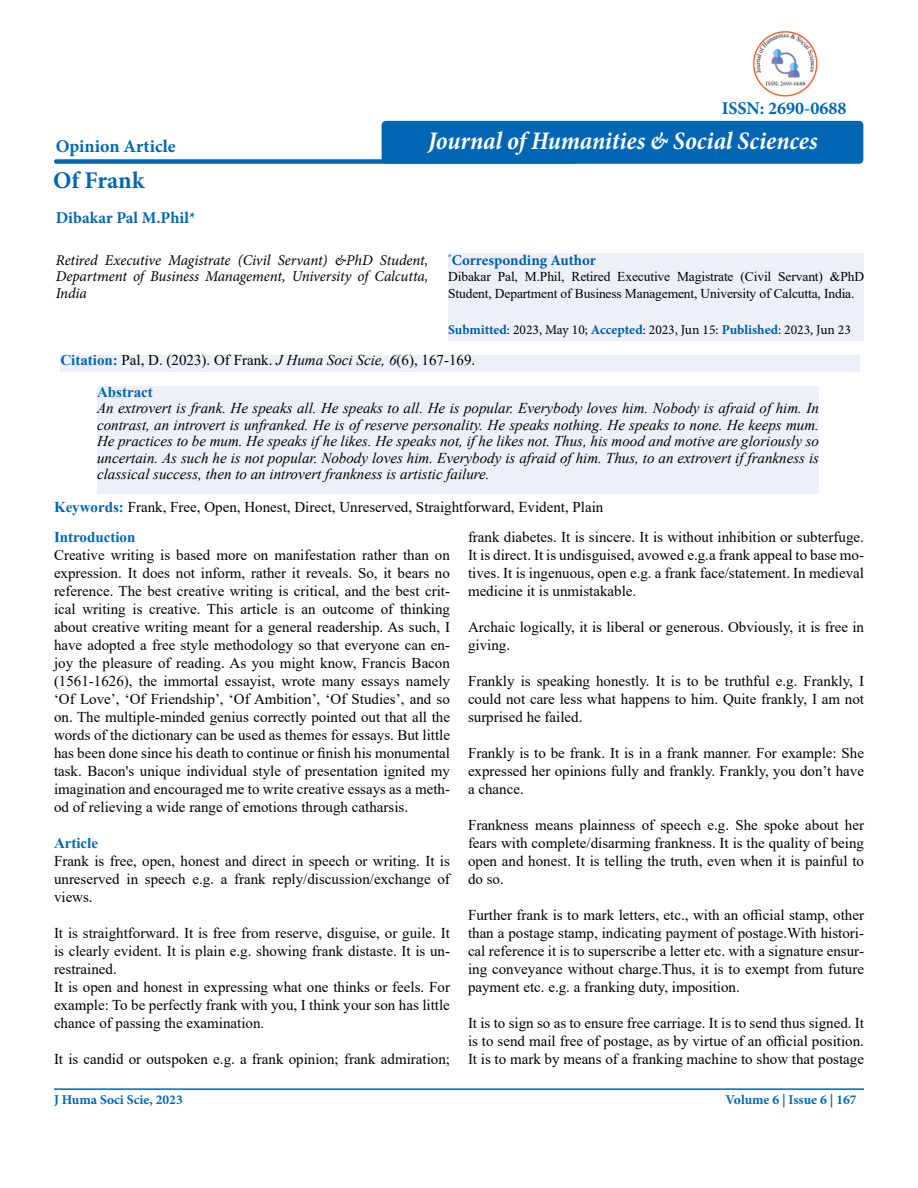
<style>
.page{position:relative;width:918px;height:1188px;background:#fff}
.page>*{position:absolute;margin:0;border:0;box-sizing:border-box;transform-origin:0 0}
.t1{font:italic 700 condensed 25.5px "Minion Pro";color:#fff}
.t2{font:700 24px "Minion Pro";color:#0066b3}
.t3{font:700 18px "Minion Pro";color:#0066b3}
.t4{font:700 16.5px "Minion Pro";color:#0066b3}
.t5{font:15px/18px "Times New Roman";color:#000;text-align:justify}
.t6{font:italic 15px/16.5px "Times New Roman";color:#000;text-align:justify}
.t7{font:italic 15px/16.5px "Minion Pro";letter-spacing:-.01em;color:#000;text-align:justify}
.t8{font:700 15px "Minion Pro";color:#005da4}
.t9{font:700 15px "Times New Roman";color:#0066b3}
.t10{font:13.5px/16.5px "Times New Roman";letter-spacing:-.01em;color:#000}
.t11{font:13.5px "Minion Pro";color:#000}
.t12{font:700 13.5px "Minion Pro";color:#0066b3}
.s1{font-weight:700;color:#005da4}
.s2{font-weight:700;color:#0066b3}
.s3{font-style:italic}
</style>
<div class="page">
<div style="left:60px;top:355px;width:800px;height:17px;background:#eef0f9"></div>
<div style="left:54px;top:159px;width:523px;height:5px;background:#0066b3;border-radius:2px"></div>
<hr style="left:54px;top:1088px;width:810px;height:2px;background:#0066b3">
<div style="left:382px;top:121px;width:481px;height:43px;background:#0066b3;border-radius:4px"></div>
<div style="left:448px;top:254px;width:416px;height:87px;background:#eef0f9"></div>
<div style="left:97px;top:386px;width:722px;height:107px;background:#eef0f9"></div>
<img style="left:752px;top:30px;width:66px;height:67px">
<p class="t3" style="left:56px;top:133px;width:121px">Opinion Article</p>
<h2 class="t2" style="left:53px;top:164px;width:93px">Of Frank</h2>
<p class="t3" style="left:722px;top:95px;width:126px">ISSN: 2690-0688</p>
<h1 class="t1" style="left:428px;top:123px;width:391px">Journal of Humanities &amp; Social Sciences</h1>
<p class="t4" style="left:56px;top:206px;width:142px">Dibakar Pal M.Phil*</p>
<p class="t7" style="left:56px;top:252px;width:374px">Retired Executive Magistrate (Civil Servant) &amp;PhD Student, Department of Business Management, University of Calcutta, India</p>
<p class="t8" style="left:448px;top:249px;width:149px"><sup>*</sup>Corresponding Author</p>
<p class="t10" style="left:448px;top:268px;width:417px">Dibakar Pal, M.Phil, Retired Executive Magistrate (Civil Servant) &amp;PhD<br>Student, Department of Business Management, University of Calcutta, India.</p>
<p class="t11" style="left:448px;top:320px;width:404px"><span class="s1">Submitted</span>: 2023, May 10; <span class="s1">Accepted</span>: 2023, Jun 15: <span class="s1">Published</span>: 2023, Jun 23</p>
<p class="t5" style="left:60px;top:351px;width:416px"><span class="s2">Citation:</span> Pal, D. (2023). Of Frank. <span class="s3">J Huma Soci Scie, 6</span>(6), 167-169.</p>
<p class="t9" style="left:97px;top:381px;width:57px">Abstract</p>
<p class="t6" style="left:97px;top:399px;width:723px">An extrovert is frank. He speaks all. He speaks to all. He is popular. Everybody loves him. Nobody is afraid of him. In contrast, an introvert is unfranked. He is of reserve personality. He speaks nothing. He speaks to none. He keeps mum.<br>He practices to be mum. He speaks if he likes. He speaks not, if he likes not. Thus, his mood and motive are gloriously so uncertain. As such he is not popular. Nobody loves him. Everybody is afraid of him. Thus, to an extrovert if frankness is classical success, then to an introvert frankness is artistic failure.</p>
<p class="t5" style="left:54px;top:491px;width:551px;line-height:30.3px"><span class="s2">Keywords:</span> Frank, Free, Open, Honest, Direct, Unreserved, Straightforward, Evident, Plain<br><span class="s2">Introduction</span></p>
<p class="t5" style="left:54px;top:546px;width:398px">Creative writing is based more on manifestation rather than on expression. It does not inform, rather it reveals. So, it bears no reference. The best creative writing is critical, and the best crit&shy;ical writing is creative. This article is an outcome of thinking about creative writing meant for a general readership. As such, I have adopted a free style methodology so that everyone can en&shy;joy the pleasure of reading. As you might know, Francis Bacon (1561-1626), the immortal essayist, wrote many essays namely ‘Of Love’, ‘Of Friendship’, ‘Of Ambition’, ‘Of Studies’, and so on. The multiple-minded genius correctly pointed out that all the words of the dictionary can be used as themes for essays. But little has been done since his death to continue or finish his monumental task. Bacon's unique individual style of presentation ignited my imagination and encouraged me to write creative essays as a meth&shy;od of relieving a wide range of emotions through catharsis.</p>
<p class="t9" style="left:54px;top:832px;width:46px">Article</p>
<p class="t5" style="left:54px;top:852px;width:397px">Frank is free, open, honest and direct in speech or writing. It is unreserved in speech e.g. a frank reply/discussion/exchange of views.</p>
<p class="t5" style="left:54px;top:924px;width:398px;text-align:left">It is straightforward. It is free from reserve, disguise, or guile. It is clearly evident. It is plain e.g. showing frank distaste. It is un&shy;restrained.<br>It is open and honest in expressing what one thinks or feels. For example: To be perfectly frank with you, I think your son has little chance of passing the examination.</p>
<p class="t5" style="left:54px;top:1050px;width:398px">It is candid or outspoken e.g. a frank opinion; frank admiration;</p>
<p class="t5" style="left:468px;top:528px;width:398px">frank diabetes. It is sincere. It is without inhibition or subterfuge.<br>It is direct. It is undisguised, avowed e.g.a frank appeal to base mo&shy;tives. It is ingenuous, open e.g. a frank face/statement. In medieval medicine it is unmistakable.</p>
<p class="t5" style="left:468px;top:618px;width:398px">Archaic logically, it is liberal or generous. Obviously, it is free in giving.</p>
<p class="t5" style="left:468px;top:672px;width:398px">Frankly is speaking honestly. It is to be truthful e.g. Frankly, I could not care less what happens to him. Quite frankly, I am not surprised he failed.</p>
<p class="t5" style="left:468px;top:744px;width:398px">Frankly is to be frank. It is in a frank manner. For example: She expressed her opinions fully and frankly. Frankly, you don’t have a chance.</p>
<p class="t5" style="left:468px;top:816px;width:398px">Frankness means plainness of speech e.g. She spoke about her fears with complete/disarming frankness. It is the quality of being open and honest. It is telling the truth, even when it is painful to do so.</p>
<p class="t5" style="left:468px;top:906px;width:398px">Further frank is to mark letters, etc., with an official stamp, other than a postage stamp, indicating payment of postage.With histori&shy;cal reference it is to superscribe a letter etc. with a signature ensur&shy;ing conveyance without charge.Thus, it is to exempt from future payment etc. e.g. a franking duty, imposition.</p>
<p class="t5" style="left:468px;top:1014px;width:398px">It is to sign so as to ensure free carriage. It is to send thus signed. It is to send mail free of postage, as by virtue of an official position.<br>It is to mark by means of a franking machine to show that postage</p>
<p class="t12" style="left:54px;top:1090px;width:130px">J Huma Soci Scie, 2023</p>
<p class="t12" style="left:726px;top:1090px;width:133px">Volume 6 | Issue 6 | 167</p>
</div>
